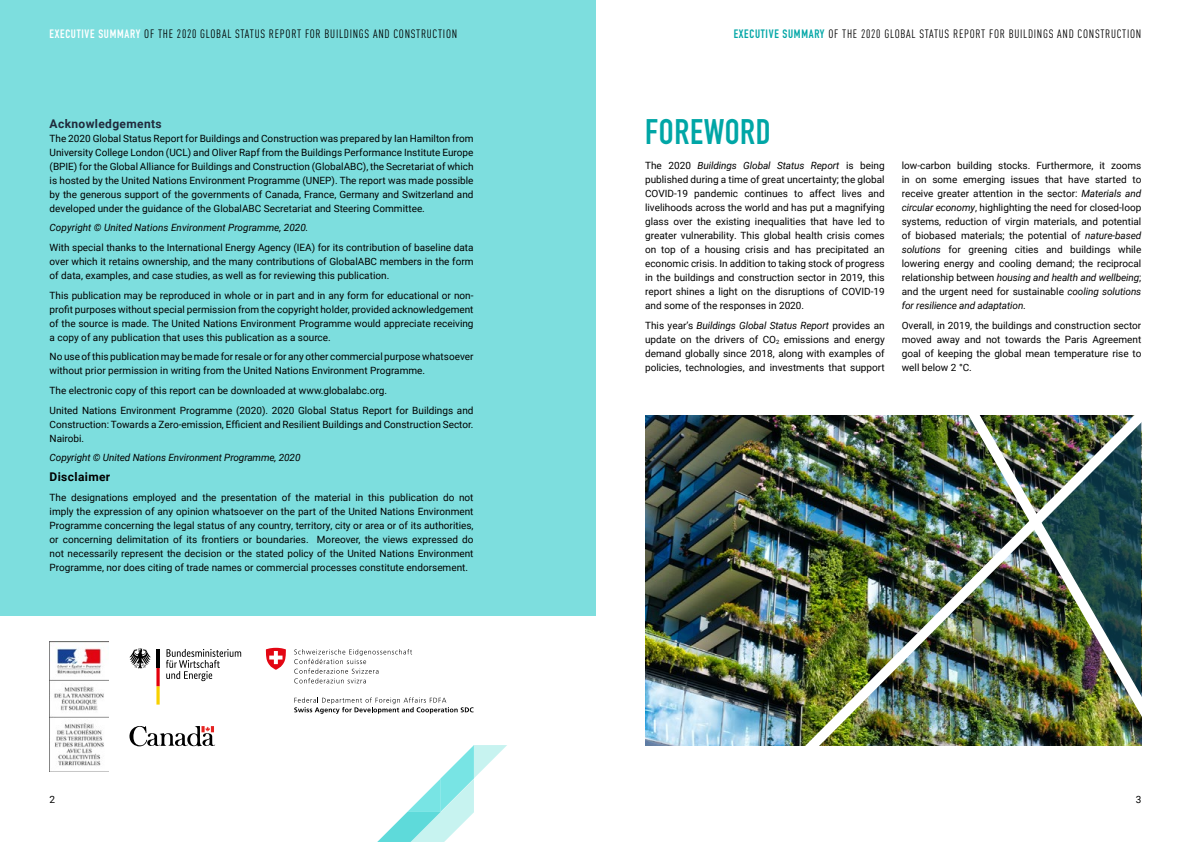
<style>
.page{position:relative;width:1191px;height:842px;background:#fff}
.page>*{position:absolute;margin:0;border:0;box-sizing:border-box;transform-origin:0 0}
.Fliesstext_Report{font:700 35px "DIN Condensed";letter-spacing:.02em;color:#00a6a6}
.t1{font:12px "DIN Cond";letter-spacing:.06em;color:#000}
.Fliesstext_Report-2{font:700 12px "Roboto";letter-spacing:.03em;color:#202a3c}
.Fliesstext_Report-3{font:700 12px "Roboto";letter-spacing:.03em;color:#000}
.Fliesstext_Report-4{font:10px/14px "Roboto";color:#000;text-align:justify}
.Fliesstext_Report-5{font:italic 10px "Roboto";letter-spacing:-.01em;color:#000}
.s1{font-family:"DIN Condensed";font-weight:700;color:#fff}
.s2{font-family:"DIN Condensed";font-weight:700;color:#00a6a6}
.s3{font-style:italic}
</style>
<div class="page">
<div style="left:0;top:0;width:595px;height:615px;background:#7ddede"></div>
<svg style="left:377px;top:745px;width:130px;height:97px"></svg>
<img style="left:645px;top:415px;width:69px;height:331px">
<img style="left:714px;top:415px;width:234px;height:331px">
<img style="left:948px;top:415px;width:194px;height:331px">
<img style="left:50px;top:641px;width:58px;height:125px">
<svg style="left:129px;top:726px;width:86px;height:20px"></svg>
<svg style="left:294px;top:649px;width:118px;height:34px"></svg>
<svg style="left:294px;top:697px;width:179px;height:17px"></svg>
<svg style="left:266px;top:648px;width:20px;height:22px"></svg>
<svg style="left:166px;top:649px;width:75px;height:32px"></svg>
<svg style="left:129px;top:648px;width:31px;height:57px"></svg>
<hr style="left:156px;top:649px;width:4px;height:19px;background:#000">
<p class="t1" style="left:50px;top:27px;width:409px"><span class="s1">EXECUTIVE SUMMARY</span> OF THE 2020 GLOBAL STATUS REPORT FOR BUILDINGS AND CONSTRUCTION</p>
<p class="t1" style="left:734px;top:27px;width:409px"><span class="s2">EXECUTIVE SUMMARY</span> OF THE 2020 GLOBAL STATUS REPORT FOR BUILDINGS AND CONSTRUCTION</p>
<p class="Fliesstext_Report-2" style="left:50px;top:115px;width:114px">Acknowledgements</p>
<p class="Fliesstext_Report-4" style="left:50px;top:131px;width:425px">The 2020 Global Status Report for Buildings and Construction was prepared by Ian Hamilton from University College London (UCL) and Oliver Rapf from the Buildings Performance Institute Europe (BPIE) for the Global Alliance for Buildings and Construction (GlobalABC), the Secretariat of which is hosted by the United Nations Environment Programme (UNEP). The report was made possible by the generous support of the governments of Canada, France, Germany and Switzerland and developed under the guidance of the GlobalABC Secretariat and Steering Committee.</p>
<p class="Fliesstext_Report-5" style="left:50px;top:221px;width:260px">Copyright © United Nations Environment Programme, 2020.</p>
<p class="Fliesstext_Report-4" style="left:50px;top:240px;width:425px">With special thanks to the International Energy Agency (IEA) for its contribution of baseline data over which it retains ownership, and the many contributions of GlobalABC members in the form of data, examples, and case studies, as well as for reviewing this publication.</p>
<p class="Fliesstext_Report-4" style="left:50px;top:288px;width:425px">This publication may be reproduced in whole or in part and in any form for educational or non&shy;profit purposes without special permission from the copyright holder, provided acknowledgement of the source is made. The United Nations Environment Programme would appreciate receiving a copy of any publication that uses this publication as a source.</p>
<p class="Fliesstext_Report-4" style="left:50px;top:349px;width:425px">No use of this publication may be made for resale or for any other commercial purpose whatsoever without prior permission in writing from the United Nations Environment Programme.</p>
<p class="Fliesstext_Report-4" style="left:50px;top:383px;width:339px">The electronic copy of this report can be downloaded at www.globalabc.org.</p>
<p class="Fliesstext_Report-4" style="left:50px;top:403px;width:425px">United Nations Environment Programme (2020). 2020 Global Status Report for Buildings and Construction: Towards a Zero-emission, Efficient and Resilient Buildings and Construction Sector.<br>Nairobi.</p>
<p class="Fliesstext_Report-5" style="left:50px;top:451px;width:252px">Copyright © United Nations Environment Programme, 2020</p>
<p class="Fliesstext_Report-3" style="left:50px;top:468px;width:62px">Disclaimer</p>
<p class="Fliesstext_Report-4" style="left:50px;top:490px;width:425px">The designations employed and the presentation of the material in this publication do not imply the expression of any opinion whatsoever on the part of the United Nations Environment Programme concerning the legal status of any country, territory, city or area or of its authorities, or concerning delimitation of its frontiers or boundaries. Moreover, the views expressed do not necessarily represent the decision or the stated policy of the United Nations Environment Programme, nor does citing of trade names or commercial processes constitute endorsement.</p>
<p class="Fliesstext_Report" style="left:645px;top:108px;width:127px">FOREWORD</p>
<p class="Fliesstext_Report-4" style="left:645px;top:158px;width:241px">The 2020 <span class="s3">Buildings Global Status Report</span> is being published during a time of great uncertainty; the global COVID-19 pandemic continues to affect lives and livelihoods across the world and has put a magnifying glass over the existing inequalities that have led to greater vulnerability. This global health crisis comes on top of a housing crisis and has precipitated an economic crisis. In addition to taking stock of progress in the buildings and construction sector in 2019, this report shines a light on the disruptions of COVID-19 and some of the responses in 2020.</p>
<p class="Fliesstext_Report-4" style="left:645px;top:318px;width:241px">This year’s <span class="s3">Buildings Global Status Report</span> provides an update on the drivers of CO<sub>2</sub> emissions and energy demand globally since 2018, along with examples of policies, technologies, and investments that support</p>
<p class="Fliesstext_Report-4" style="left:901px;top:158px;width:241px">low-carbon building stocks. Furthermore, it zooms in on some emerging issues that have started to receive greater attention in the sector: <span class="s3">Materials and circular economy</span>, highlighting the need for closed-loop systems, reduction of virgin materials, and potential of biobased materials; the potential of <span class="s3">nature-based solutions</span> for greening cities and buildings while lowering energy and cooling demand; the reciprocal relationship between <span class="s3">housing and health and wellbeing</span>; and the urgent need for sustainable <span class="s3">cooling solutions for resilience and adaptation</span>.</p>
<p class="Fliesstext_Report-4" style="left:901px;top:318px;width:241px">Overall, in 2019, the buildings and construction sector moved away and not towards the Paris Agreement goal of keeping the global mean temperature rise to well below 2 °C.</p>
<p class="Fliesstext_Report-4" style="left:50px;top:792px;width:7px">2</p>
<p class="Fliesstext_Report-4" style="left:1135px;top:792px;width:7px">3</p>
</div>
